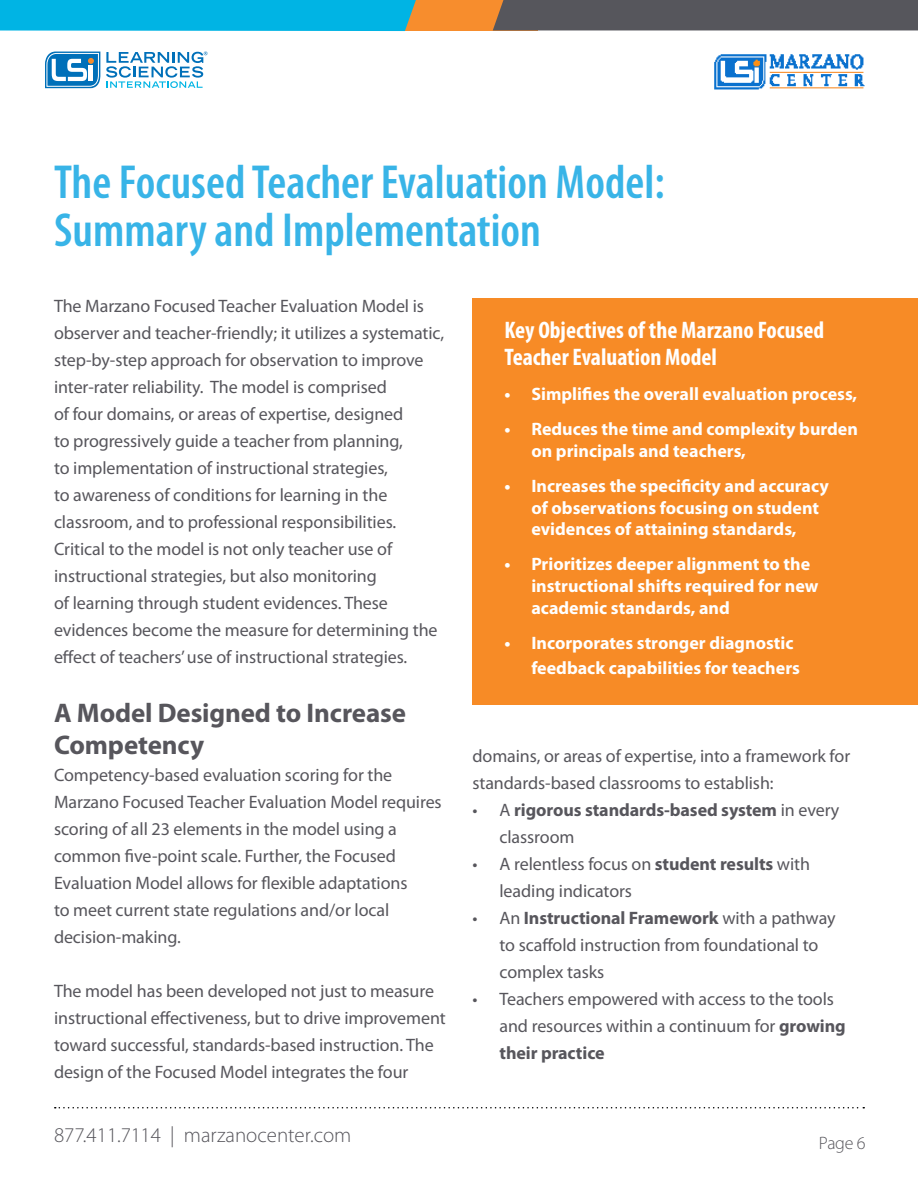
<style>
.page{position:relative;width:918px;height:1188px;background:#fff}
.page>*{position:absolute;margin:0;border:0;box-sizing:border-box;transform-origin:0 0}
.t1{font:600 condensed 48px/48px "Myriad Pro";color:#38b4e7}
.t2{font:700 27px/32.4px "Myriad Pro";letter-spacing:-.005em;color:#57565c}
.t3{font:700 condensed 24px/27px "Myriad Pro";color:#fff}
.t4{font:300 21px "Myriad Pro";color:#57565c}
.t5{font:18px/27px "Myriad Pro";letter-spacing:-.005em;color:#57565c}
.t6{font:700 18px/21.6px "Myriad Pro";color:#fff}
.t7{font:700 18px/27px "Myriad Pro";letter-spacing:-.005em;color:#57565c}
.t8{font:300 18px "Myriad Pro";color:#57565c}
.s1{font-weight:400}
.s2{font-weight:700}
</style>
<div class="page">
<svg style="left:55px;top:1107px;width:809px;height:1px"></svg>
<img style="left:714px;top:54px;width:151px;height:36px">
<svg style="left:45px;top:52px;width:162px;height:36px"></svg>
<div style="left:391px;top:0;width:147px;height:30px;background:#f78d2d"></div>
<div style="left:0;top:0;width:427px;height:31px;background:#00b4e4"></div>
<div style="left:493px;top:0;width:425px;height:30px;background:#56565c"></div>
<div style="left:472px;top:298px;width:446px;height:407px;background:#f78b26"></div>
<h1 class="t1" style="left:54px;top:157px;width:612px">The Focused Teacher Evaluation Model:<br>Summary and Implementation</h1>
<p class="t5" style="left:54px;top:292px;width:392px">The Marzano Focused Teacher Evaluation Model is observer and teacher-friendly; it utilizes a systematic, step-by-step approach for observation to improve inter-rater reliability. The model is comprised<br>of four domains, or areas of expertise, designed<br>to progressively guide a teacher from planning,<br>to implementation of instructional strategies,<br>to awareness of conditions for learning in the classroom, and to professional responsibilities.<br>Critical to the model is not only teacher use of instructional strategies, but also monitoring<br>of learning through student evidences. These evidences become the measure for determining the effect of teachers’ use of instructional strategies.</p>
<h2 class="t2" style="left:54px;top:696px;width:354px">A Model Designed to Increase<br>Competency</h2>
<p class="t5" style="left:54px;top:762px;width:389px">Competency-based evaluation scoring for the Marzano Focused Teacher Evaluation Model requires scoring of all 23 elements in the model using a common five-point scale. Further, the Focused Evaluation Model allows for flexible adaptations<br>to meet current state regulations and/or local decision-making.</p>
<p class="t5" style="left:54px;top:978px;width:393px">The model has been developed not just to measure instructional effectiveness, but to drive improvement toward successful, standards-based instruction. The design of the Focused Model integrates the four</p>
<p class="t4" style="left:54px;top:1123px;width:299px">877.411.7114 | marzanocenter.com</p>
<h3 class="t3" style="left:504px;top:316px;width:321px">Key Objectives of the Marzano Focused<br>Teacher Evaluation Model</h3>
<p class="t6" style="left:504px;top:383px;width:354px">• Simplifies the overall evaluation process,</p>
<p class="t6" style="left:531px;top:418px;width:328px;text-indent:-27px">• Reduces the time and complexity burden on principals and teachers,</p>
<p class="t6" style="left:531px;top:475px;width:299px;text-indent:-27px">• Increases the specificity and accuracy of observations focusing on student evidences of attaining standards,</p>
<p class="t6" style="left:531px;top:553px;width:289px;text-indent:-27px">• Prioritizes deeper alignment to the instructional shifts required for new academic standards, and</p>
<p class="t6" style="left:531px;top:629px;width:270px;line-height:25.5px;text-indent:-27px">• Incorporates stronger diagnostic feedback capabilities for teachers</p>
<p class="t5" style="left:472px;top:742px;width:379px">domains, or areas of expertise, into a framework for standards-based classrooms to establish:</p>
<p class="t7" style="left:500px;top:796px;width:341px;text-indent:-27px"><span class="s1">• A</span> rigorous standards-based system <span class="s1">in every classroom</span></p>
<p class="t5" style="left:500px;top:850px;width:312px;text-indent:-27px">• A relentless focus on <span class="s2">student results</span> with leading indicators</p>
<p class="t5" style="left:500px;top:904px;width:338px;text-indent:-27px">• An <span class="s2">Instructional Framework</span> with a pathway to scaffold instruction from foundational to complex tasks</p>
<p class="t5" style="left:500px;top:985px;width:348px;text-indent:-27px">• Teachers empowered with access to the tools and resources within a continuum for <span class="s2">growing their practice</span></p>
<p class="t8" style="left:819px;top:1132px;width:48px">Page 6</p>
</div>
